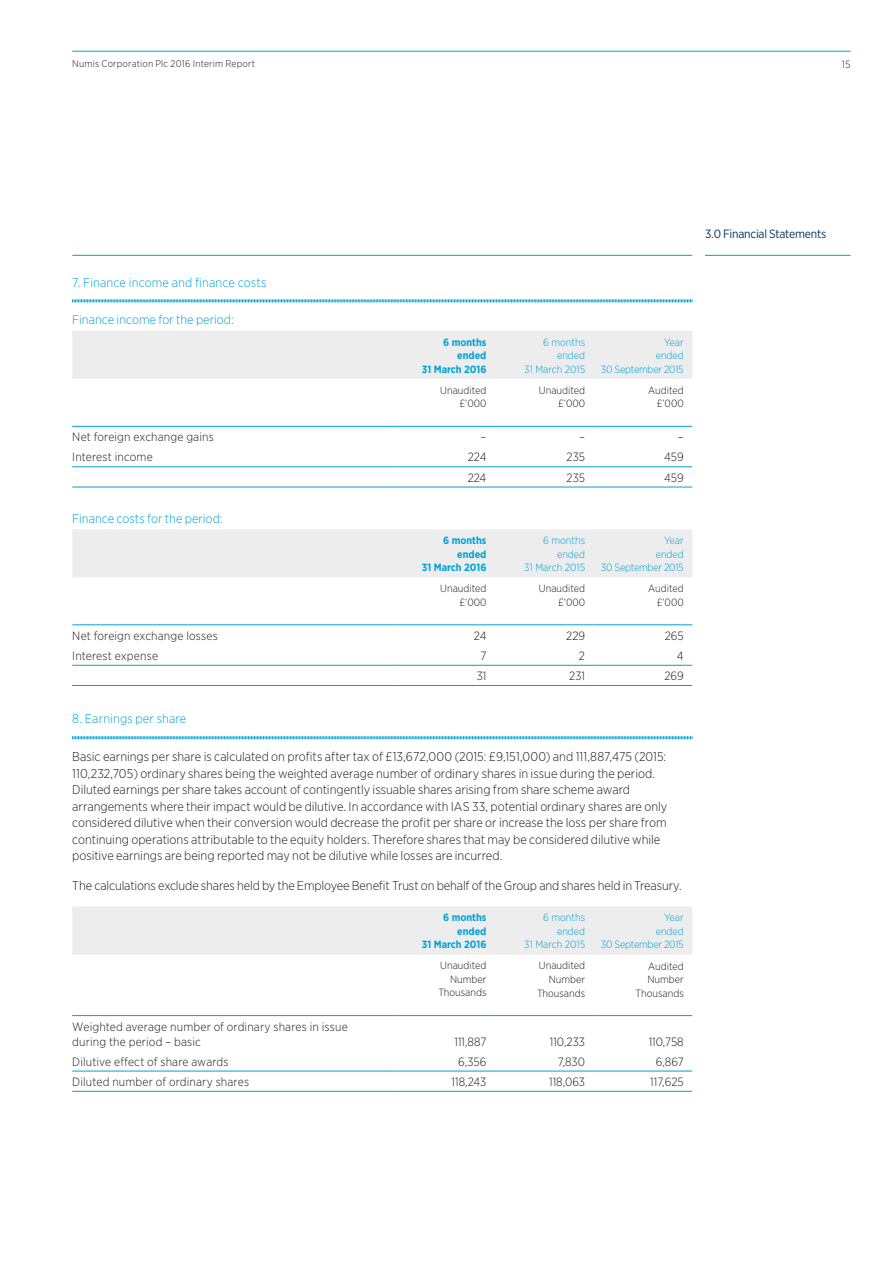
<style>
.page{position:relative;width:893px;height:1263px;background:#fff}
.page>*{position:absolute;margin:0;border:0;box-sizing:border-box;transform-origin:0 0}
.t1{font:300 12.75px/16.5px "Gotham Narrow";letter-spacing:-.005em;color:#1d1d1b}
.t2{font:300 12.75px "Gotham Narrow";color:#00a1d4}
.t3{font:300 12px/15px "Gotham Narrow";letter-spacing:.01em;color:#1d1d1b}
.t4{font:12px "Gotham Narrow";letter-spacing:-.015em;color:#00365c}
.t5{font:300 10.5px/13.5px "Gotham Narrow";color:#1d1d1b;text-align:right}
.t6{font:300 10.5px/13.5px "Gotham Narrow";letter-spacing:-.02em;color:#00a1d4;text-align:right}
.t7{font:700 10.5px/13.5px "Gotham Narrow";color:#00a1d4;text-align:right}
.t8{font:300 10.5px/13.5px "Gotham Narrow";color:#00a1d4;text-align:right}
.t9{font:300 9.75px "Gotham Narrow";letter-spacing:.02em;color:#1d1d1b}
</style>
<div class="page">
<hr style="left:72px;top:51px;width:778px;height:1px;background:#00a1d4">
<hr style="left:72px;top:255px;width:620px;height:1px;background:#00a1d4">
<hr style="left:705px;top:255px;width:145px;height:1px;background:#00a1d4">
<svg style="left:72px;top:299px;width:621px;height:4px;background:#7fcfe9"></svg>
<div style="left:72px;top:331px;width:620px;height:48px;background:#ededee"></div>
<hr style="left:72px;top:487px;width:324px;height:1px;background:#00a1d4">
<hr style="left:396px;top:487px;width:99px;height:1px;background:#00a1d4">
<hr style="left:495px;top:487px;width:99px;height:1px;background:#00a1d4">
<hr style="left:594px;top:487px;width:98px;height:1px;background:#00a1d4">
<hr style="left:72px;top:466px;width:324px;height:1px;background:#00a1d4">
<hr style="left:396px;top:466px;width:99px;height:1px;background:#00a1d4">
<hr style="left:495px;top:466px;width:99px;height:1px;background:#00a1d4">
<hr style="left:594px;top:466px;width:98px;height:1px;background:#00a1d4">
<hr style="left:72px;top:426px;width:324px;height:1px;background:#00a1d4">
<hr style="left:396px;top:426px;width:99px;height:1px;background:#00a1d4">
<hr style="left:495px;top:426px;width:99px;height:1px;background:#00a1d4">
<hr style="left:594px;top:426px;width:98px;height:1px;background:#00a1d4">
<div style="left:72px;top:529px;width:620px;height:48px;background:#ededee"></div>
<hr style="left:72px;top:685px;width:324px;height:1px;background:#00a1d4">
<hr style="left:396px;top:685px;width:99px;height:1px;background:#00a1d4">
<hr style="left:495px;top:685px;width:99px;height:1px;background:#00a1d4">
<hr style="left:594px;top:685px;width:98px;height:1px;background:#00a1d4">
<hr style="left:72px;top:665px;width:324px;height:1px;background:#00a1d4">
<hr style="left:396px;top:665px;width:99px;height:1px;background:#00a1d4">
<hr style="left:495px;top:665px;width:99px;height:1px;background:#00a1d4">
<hr style="left:594px;top:665px;width:98px;height:1px;background:#00a1d4">
<hr style="left:72px;top:624px;width:324px;height:1px;background:#00a1d4">
<hr style="left:396px;top:624px;width:99px;height:1px;background:#00a1d4">
<hr style="left:495px;top:624px;width:99px;height:1px;background:#00a1d4">
<hr style="left:594px;top:624px;width:98px;height:1px;background:#00a1d4">
<svg style="left:72px;top:736px;width:621px;height:4px;background:#7fcfe9"></svg>
<div style="left:72px;top:907px;width:620px;height:48px;background:#ededee"></div>
<hr style="left:72px;top:1015px;width:324px;height:1px;background:#00a1d4">
<hr style="left:396px;top:1015px;width:99px;height:1px;background:#00a1d4">
<hr style="left:495px;top:1015px;width:99px;height:1px;background:#00a1d4">
<hr style="left:594px;top:1015px;width:98px;height:1px;background:#00a1d4">
<hr style="left:72px;top:1091px;width:324px;height:1px;background:#00a1d4">
<hr style="left:396px;top:1091px;width:99px;height:1px;background:#00a1d4">
<hr style="left:495px;top:1091px;width:99px;height:1px;background:#00a1d4">
<hr style="left:594px;top:1091px;width:98px;height:1px;background:#00a1d4">
<hr style="left:72px;top:1071px;width:324px;height:1px;background:#00a1d4">
<hr style="left:396px;top:1071px;width:99px;height:1px;background:#00a1d4">
<hr style="left:495px;top:1071px;width:99px;height:1px;background:#00a1d4">
<hr style="left:594px;top:1071px;width:98px;height:1px;background:#00a1d4">
<p class="t9" style="left:72px;top:58px;width:184px">Numis Corporation Plc 2016 Interim Report</p>
<p class="t5" style="left:842px;top:57px;width:10px">15</p>
<p class="t2" style="left:72px;top:274px;width:196px">7. Finance income and finance costs</p>
<p class="t2" style="left:72px;top:312px;width:163px">Finance income for the period:</p>
<p class="t7" style="left:422px;top:335px;width:66px">6 months ended<br>31 March 2016</p>
<p class="t8" style="left:524px;top:335px;width:62px">6 months ended<br>31 March 2015</p>
<p class="t6" style="left:601px;top:335px;width:84px">Year<br>ended<br>30 September 2015</p>
<p class="t5" style="left:440px;top:383px;width:48px">Unaudited £’000</p>
<p class="t5" style="left:539px;top:383px;width:48px">Unaudited £’000</p>
<p class="t5" style="left:648px;top:383px;width:37px">Audited £’000</p>
<p class="t3" style="left:72px;top:429px;width:143px">Net foreign exchange gains</p>
<p class="t3" style="left:481px;top:429px;width:7px">–</p>
<p class="t3" style="left:579px;top:429px;width:7px">–</p>
<p class="t3" style="left:678px;top:429px;width:7px">–</p>
<p class="t3" style="left:72px;top:449px;width:82px">Interest income</p>
<p class="t3" style="left:468px;top:449px;width:20px">224</p>
<p class="t3" style="left:567px;top:449px;width:20px">235</p>
<p class="t3" style="left:664px;top:449px;width:21px">459</p>
<p class="t3" style="left:468px;top:470px;width:20px">224</p>
<p class="t3" style="left:567px;top:470px;width:20px">235</p>
<p class="t3" style="left:664px;top:470px;width:21px">459</p>
<p class="t2" style="left:72px;top:511px;width:152px">Finance costs for the period:</p>
<p class="t7" style="left:422px;top:533px;width:66px">6 months ended<br>31 March 2016</p>
<p class="t8" style="left:524px;top:533px;width:62px">6 months ended<br>31 March 2015</p>
<p class="t6" style="left:601px;top:533px;width:84px">Year<br>ended<br>30 September 2015</p>
<p class="t5" style="left:440px;top:581px;width:48px">Unaudited £’000</p>
<p class="t5" style="left:539px;top:581px;width:48px">Unaudited £’000</p>
<p class="t5" style="left:648px;top:581px;width:37px">Audited £’000</p>
<p class="t3" style="left:72px;top:628px;width:147px">Net foreign exchange losses</p>
<p class="t3" style="left:474px;top:628px;width:14px">24</p>
<p class="t3" style="left:566px;top:628px;width:20px">229</p>
<p class="t3" style="left:665px;top:628px;width:20px">265</p>
<p class="t3" style="left:72px;top:648px;width:87px">Interest expense</p>
<p class="t3" style="left:480px;top:648px;width:8px">7</p>
<p class="t3" style="left:579px;top:648px;width:8px">2</p>
<p class="t3" style="left:677px;top:648px;width:8px">4</p>
<p class="t3" style="left:477px;top:668px;width:11px">31</p>
<p class="t3" style="left:569px;top:668px;width:17px">231</p>
<p class="t3" style="left:664px;top:668px;width:21px">269</p>
<p class="t2" style="left:72px;top:711px;width:116px">8. Earnings per share</p>
<p class="t1" style="left:72px;top:748px;width:597px">Basic earnings per share is calculated on profits after tax of £13,672,000 (2015: £9,151,000) and 111,887,475 (2015:<br>110,232,705) ordinary shares being the weighted average number of ordinary shares in issue during the period.<br>Diluted earnings per share takes account of contingently issuable shares arising from share scheme award arrangements where their impact would be dilutive. In accordance with IAS 33, potential ordinary shares are only considered dilutive when their conversion would decrease the profit per share or increase the loss per share from continuing operations attributable to the equity holders. Therefore shares that may be considered dilutive while positive earnings are being reported may not be dilutive while losses are incurred.</p>
<p class="t1" style="left:72px;top:876px;width:611px">The calculations exclude shares held by the Employee Benefit Trust on behalf of the Group and shares held in Treasury.</p>
<p class="t7" style="left:422px;top:911px;width:66px">6 months ended<br>31 March 2016</p>
<p class="t8" style="left:524px;top:910px;width:62px">6 months ended<br>31 March 2015</p>
<p class="t6" style="left:601px;top:911px;width:84px">Year<br>ended<br>30 September 2015</p>
<p class="t5" style="left:438px;top:959px;width:50px">Unaudited<br>Number<br>Thousands</p>
<p class="t5" style="left:537px;top:959px;width:50px">Unaudited<br>Number<br>Thousands</p>
<p class="t5" style="left:636px;top:959px;width:50px">Audited<br>Number<br>Thousands</p>
<p class="t3" style="left:72px;top:1018px;width:277px">Weighted average number of ordinary shares in issue during the period – basic</p>
<p class="t3" style="left:454px;top:1033px;width:33px">111,887</p>
<p class="t3" style="left:550px;top:1033px;width:37px">110,233</p>
<p class="t3" style="left:649px;top:1033px;width:36px">110,758</p>
<p class="t3" style="left:72px;top:1054px;width:158px">Dilutive effect of share awards</p>
<p class="t3" style="left:458px;top:1054px;width:30px">6,356</p>
<p class="t3" style="left:558px;top:1054px;width:29px">7,830</p>
<p class="t3" style="left:656px;top:1054px;width:29px">6,867</p>
<p class="t3" style="left:72px;top:1074px;width:178px">Diluted number of ordinary shares</p>
<p class="t3" style="left:452px;top:1074px;width:36px">118,243</p>
<p class="t3" style="left:549px;top:1074px;width:37px">118,063</p>
<p class="t3" style="left:650px;top:1074px;width:35px">117,625</p>
<p class="t4" style="left:705px;top:226px;width:123px">3.0 Financial Statements</p>
</div>
